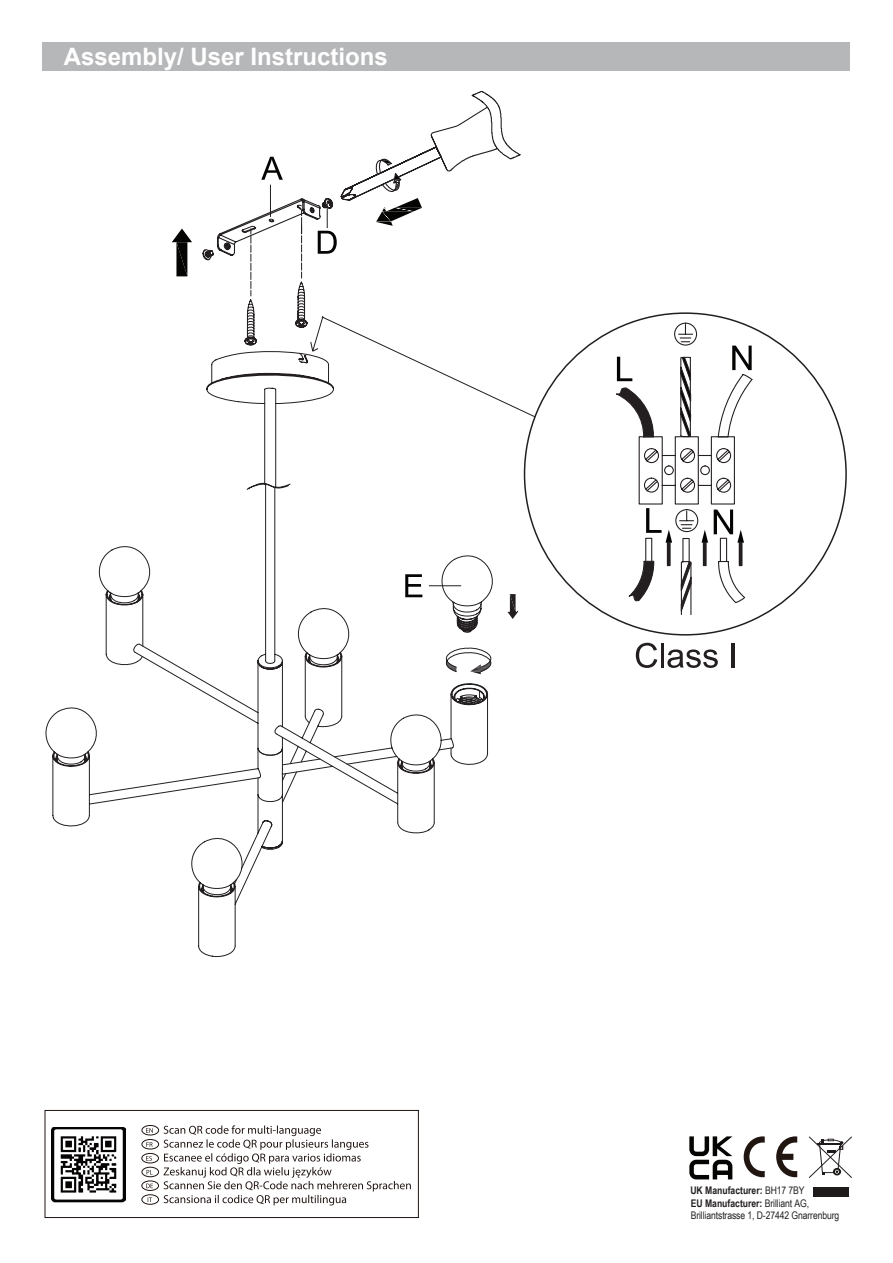
<style>
.page{position:relative;width:893px;height:1263px;background:#fff}
.page>*{position:absolute;margin:0;border:0;box-sizing:border-box;transform-origin:0 0}
.t1{font:700 24px "Arial";color:#fff}
.t2{font:10.5px/12px "Arial Narrow";letter-spacing:-.01em;color:#231f20}
.t3{font:700 10.5px "Arial Narrow";color:#231f20}
.s1{font-weight:400}
.s2{font-weight:700}
</style>
<div class="page">
<div style="left:43px;top:42px;width:807px;height:29px;background:#b6b7b9"></div>
<svg style="left:597px;top:322px;width:156px;height:294px"></svg>
<svg style="left:636px;top:643px;width:21px;height:25px"></svg>
<hr style="left:661px;top:643px;width:3px;height:24px;background:#231e1f">
<svg style="left:667px;top:649px;width:51px;height:19px"></svg>
<hr style="left:732px;top:643px;width:3px;height:24px;background:#231e1f">
<svg style="left:202px;top:91px;width:319px;height:170px"></svg>
<svg style="left:374px;top:158px;width:28px;height:34px"></svg>
<svg style="left:172px;top:229px;width:20px;height:47px"></svg>
<hr style="left:270px;top:185px;width:1px;height:32px;background:#231e1f">
<svg style="left:261px;top:157px;width:22px;height:23px"></svg>
<svg style="left:45px;top:352px;width:448px;height:605px"></svg>
<svg style="left:507px;top:594px;width:11px;height:25px"></svg>
<svg style="left:434px;top:647px;width:59px;height:27px"></svg>
<svg style="left:405px;top:574px;width:17px;height:23px"></svg>
<hr style="left:429px;top:585px;width:32px;height:1px;background:#231e1f">
<svg style="left:241px;top:198px;width:295px;height:220px"></svg>
<svg style="left:809px;top:1136px;width:43px;height:42px"></svg>
<div style="left:813px;top:1188px;width:35px;height:9px;background:#201b1b"></div>
<svg style="left:164px;top:1125px;width:247px;height:80px"></svg>
<div style="left:142px;top:1125px;width:17px;height:10px;border:1px solid #211512;border-radius:50%"></div>
<svg style="left:146px;top:1128px;width:7px;height:5px"></svg>
<div style="left:142px;top:1181px;width:17px;height:10px;border:1px solid #211512;border-radius:50%"></div>
<svg style="left:146px;top:1183px;width:7px;height:5px"></svg>
<div style="left:142px;top:1139px;width:17px;height:10px;border:1px solid #211512;border-radius:50%"></div>
<svg style="left:146px;top:1142px;width:7px;height:5px"></svg>
<div style="left:142px;top:1194px;width:17px;height:10px;border:1px solid #211512;border-radius:50%"></div>
<svg style="left:148px;top:1197px;width:4px;height:5px"></svg>
<div style="left:142px;top:1153px;width:17px;height:10px;border:1px solid #211512;border-radius:50%"></div>
<svg style="left:146px;top:1156px;width:6px;height:5px"></svg>
<div style="left:142px;top:1167px;width:17px;height:10px;border:1px solid #211512;border-radius:50%"></div>
<svg style="left:147px;top:1170px;width:4px;height:4px"></svg>
<div style="left:45px;top:1110px;width:374px;height:108px;border:1px solid #211512"></div>
<img style="left:51px;top:1127px;width:74px;height:75px">
<svg style="left:744px;top:1136px;width:21px;height:41px"></svg>
<svg style="left:776px;top:1136px;width:21px;height:41px"></svg>
<svg style="left:689px;top:1136px;width:43px;height:43px"></svg>
<h1 class="t1" style="left:64px;top:41px;width:326px">Assembly/ User Instructions</h1>
<p class="t3" style="left:690px;top:1182px;width:116px">UK Manufacturer: <span class="s1">BH17 7BY</span></p>
<p class="t2" style="left:691px;top:1196px;width:150px"><span class="s2">EU Manufacturer:</span> Brilliant AG,<br>Brilliantstrasse 1, D-27442 Gnarrenburg</p>
</div>
